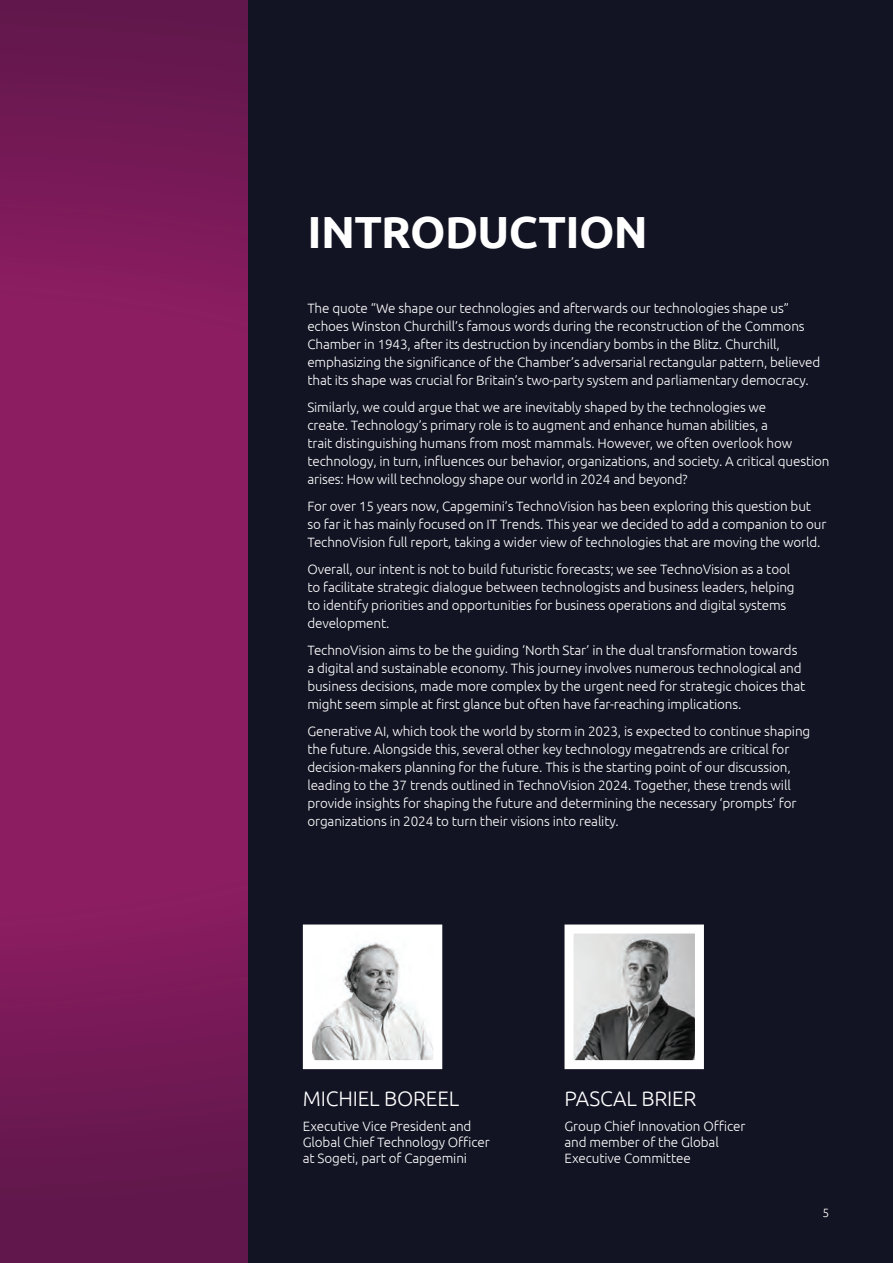
<style>
.page{position:relative;width:893px;height:1263px;background:#121423}
.page>*{position:absolute;margin:0;border:0;box-sizing:border-box;transform-origin:0 0}
.t1{font:700 45px "Ubuntu";letter-spacing:-.015em;color:#fff}
.t2{font:300 21px "Ubuntu";letter-spacing:-.01em;color:#fff}
.t3{font:300 13.5px/18px "Ubuntu";letter-spacing:-.01em;color:#fff}
.t4{font:300 12px "Ubuntu";color:#fff}
</style>
<div class="page">
<svg style="left:0;top:0;width:248px;height:1263px;background:#7b1a58"></svg>
<img style="left:0;top:0;width:131px;height:1004px">
<img style="left:313px;top:934px;width:119px;height:125px">
<div style="left:303px;top:924px;width:139px;height:145px;border:9px solid #fff"></div>
<img style="left:574px;top:934px;width:120px;height:125px">
<div style="left:564px;top:924px;width:140px;height:145px;border:9px solid #fff"></div>
<h1 class="t1" style="left:307px;top:204px;width:342px">INTRODUCTION</h1>
<p class="t3" style="left:307px;top:299px;width:514px">The quote “We shape our technologies and afterwards our technologies shape us” echoes Winston Churchill’s famous words during the reconstruction of the Commons Chamber in 1943, after its destruction by incendiary bombs in the Blitz. Churchill, emphasizing the significance of the Chamber’s adversarial rectangular pattern, believed that its shape was crucial for Britain’s two-party system and parliamentary democracy.</p>
<p class="t3" style="left:307px;top:398px;width:524px">Similarly, we could argue that we are inevitably shaped by the technologies we<br>create. Technology’s primary role is to augment and enhance human abilities, a<br>trait distinguishing humans from most mammals. However, we often overlook how technology, in turn, influences our behavior, organizations, and society. A critical question arises: How will technology shape our world in 2024 and beyond?</p>
<p class="t3" style="left:307px;top:497px;width:520px">For over 15 years now, Capgemini’s TechnoVision has been exploring this question but so far it has mainly focused on IT Trends. This year we decided to add a companion to our<br>TechnoVision full report, taking a wider view of technologies that are moving the world.</p>
<p class="t3" style="left:307px;top:560px;width:489px">Overall, our intent is not to build futuristic forecasts; we see TechnoVision as a tool to facilitate strategic dialogue between technologists and business leaders, helping to identify priorities and opportunities for business operations and digital systems development.</p>
<p class="t3" style="left:307px;top:641px;width:499px">TechnoVision aims to be the guiding ‘North Star’ in the dual transformation towards a digital and sustainable economy. This journey involves numerous technological and business decisions, made more complex by the urgent need for strategic choices that might seem simple at first glance but often have far-reaching implications.</p>
<p class="t3" style="left:307px;top:722px;width:504px">Generative AI, which took the world by storm in 2023, is expected to continue shaping the future. Alongside this, several other key technology megatrends are critical for decision-makers planning for the future. This is the starting point of our discussion, leading to the 37 trends outlined in TechnoVision 2024. Together, these trends will provide insights for shaping the future and determining the necessary ‘prompts’ for organizations in 2024 to turn their visions into reality.</p>
<h2 class="t2" style="left:303px;top:1085px;width:158px">MICHIEL BOREEL</h2>
<p class="t3" style="left:303px;top:1118px;width:188px;line-height:16.2px">Executive Vice President and<br>Global Chief Technology Officer at Sogeti, part of Capgemini</p>
<h2 class="t2" style="left:564px;top:1085px;width:134px">PASCAL BRIER</h2>
<p class="t3" style="left:564px;top:1118px;width:182px;line-height:16.2px">Group Chief Innovation Officer and member of the Global<br>Executive Committee</p>
<p class="t4" style="left:822px;top:1205px;width:8px">5</p>
</div>
